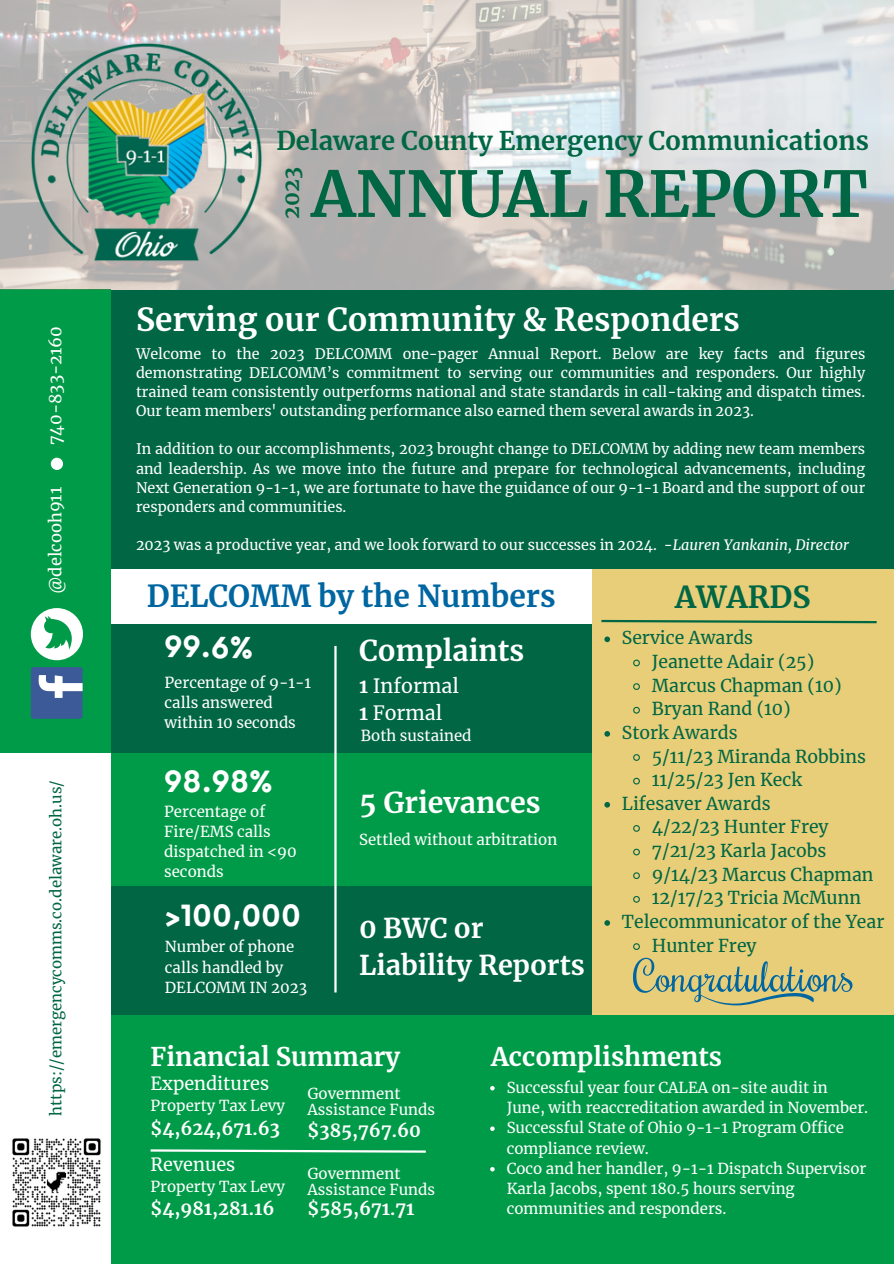
<style>
.page{position:relative;width:894px;height:1264px;background:#fff}
.page>*{position:absolute;margin:0;border:0;box-sizing:border-box;transform-origin:0 0}
.t1{font:700 63px "Merriweather";color:#006643}
.t2{font:700 31.5px "Merriweather";color:#fff}
.t3{font:700 30px "Merriweather";color:#0066a1}
.t4{font:700 30px "Merriweather";color:#006643}
.t5{font:700 28.5px "Merriweather";color:#fff}
.t6{font:700 28.5px "Nourd";color:#fff}
.t7{font:700 27px/37.2px "Merriweather";color:#fff}
.t8{font:700 25.5px "Merriweather";color:#006643}
.t9{font:700 25.5px "Merriweather";color:#fff}
.t10{font:700 21.3px "Merriweather";color:#006643}
.t11{font:19.5px/27px "Merriweather";color:#fff}
.t12{font:700 18px "Merriweather";color:#fff}
.t13{font:18px "Merriweather";color:#fff}
.t14{font:17.55px "Merriweather";color:#006643}
.t15{font:16.5px "Merriweather";color:#fff}
.t16{font:15px/20.2px "Merriweather";color:#fff}
.t17{font:15px "Merriweather";color:#006643}
.t18{font:14.4px/19.2px "Merriweather";color:#fff;text-align:justify}
.s1{font-style:italic}
.s2{font-weight:700}
</style>
<div class="page">
<div style="left:0;top:0;width:893px;height:1263px;background:#006643"></div>
<div style="left:110px;top:752px;width:776px;height:133px;background:#009b48"></div>
<div style="left:110px;top:1014px;width:783px;height:249px;background:#009b48"></div>
<div style="left:110px;top:569px;width:783px;height:54px;background:#fff"></div>
<div style="left:0;top:752px;width:110px;height:511px;background:#fff"></div>
<div style="left:0;top:289px;width:110px;height:463px;background:#009b48"></div>
<svg style="left:150px;top:1149px;width:276px;height:4px"></svg>
<div style="left:51px;top:457px;width:12px;height:13px;background:#fff;border-radius:50%"></div>
<img style="left:0;top:0;width:893px;height:289px">
<img style="left:0;top:12px;width:292px;height:293px">
<hr style="left:334px;top:646px;width:2px;height:346px;background:#fff">
<div style="left:31px;top:667px;width:52px;height:51px;background:#3d5a98;border-radius:3px"></div>
<svg style="left:39px;top:675px;width:44px;height:23px"></svg>
<svg style="left:31px;top:608px;width:52px;height:52px"></svg>
<div style="left:592px;top:569px;width:301px;height:445px;background:#e8ce79"></div>
<svg style="left:633px;top:957px;width:219px;height:48px"></svg>
<img style="left:12px;top:1138px;width:89px;height:89px">
<svg style="left:490px;top:1086px;width:4px;height:4px"></svg>
<svg style="left:490px;top:1126px;width:4px;height:4px"></svg>
<svg style="left:490px;top:1167px;width:4px;height:4px"></svg>
<svg style="left:604px;top:636px;width:6px;height:6px"></svg>
<svg style="left:633px;top:659px;width:7px;height:8px"></svg>
<svg style="left:633px;top:683px;width:7px;height:7px"></svg>
<svg style="left:633px;top:706px;width:7px;height:8px"></svg>
<svg style="left:604px;top:731px;width:6px;height:5px"></svg>
<svg style="left:633px;top:754px;width:7px;height:7px"></svg>
<svg style="left:633px;top:777px;width:7px;height:8px"></svg>
<svg style="left:604px;top:802px;width:6px;height:5px"></svg>
<svg style="left:633px;top:825px;width:7px;height:7px"></svg>
<svg style="left:633px;top:848px;width:7px;height:8px"></svg>
<svg style="left:633px;top:872px;width:7px;height:7px"></svg>
<svg style="left:633px;top:896px;width:7px;height:7px"></svg>
<svg style="left:604px;top:920px;width:6px;height:5px"></svg>
<svg style="left:633px;top:943px;width:7px;height:7px"></svg>
<svg style="left:601px;top:619px;width:276px;height:5px"></svg>
<p class="t15" style="left:45px;top:445px;width:121px;rotate:-90deg">740-833-2160</p>
<h3 class="t15" style="left:45px;top:594px;width:109px;rotate:-90deg">@delcooh911</h3>
<p class="t17" style="left:47px;top:1115px;width:337px;rotate:-90deg">https://emergencycomms.co.delaware.oh.us/</p>
<p class="t8" style="left:276px;top:125px;width:593px">Delaware County Emergency Communications</p>
<p class="t10" style="left:278px;top:219px;width:53px;rotate:-90deg">2023</p>
<h1 class="t1" style="left:311px;top:155px;width:557px">ANNUAL REPORT</h1>
<p class="t2" style="left:136px;top:300px;width:605px">Serving our Community &amp; Responders</p>
<p class="t18" style="left:136px;top:344px;width:730px">Welcome to the 2023 DELCOMM one-pager Annual Report. Below are key facts and figures demonstrating DELCOMM’s commitment to serving our communities and responders. Our highly trained team consistently outperforms national and state standards in call-taking and dispatch times.<br>Our team members' outstanding performance also earned them several awards in 2023.</p>
<p class="t18" style="left:136px;top:440px;width:730px">In addition to our accomplishments, 2023 brought change to DELCOMM by adding new team members and leadership. As we move into the future and prepare for technological advancements, including Next Generation 9-1-1, we are fortunate to have the guidance of our 9-1-1 Board and the support of our responders and communities.</p>
<p class="t18" style="left:136px;top:535px;width:714px">2023 was a productive year, and we look forward to our successes in 2024. -<span class="s1">Lauren Yankanin, Director</span></p>
<h3 class="t3" style="left:147px;top:578px;width:410px">DELCOMM by the Numbers</h3>
<p class="t5" style="left:359px;top:633px;width:167px">Complaints</p>
<p class="t6" style="left:164px;top:628px;width:91px;rotate:1deg">99.6%</p>
<p class="t16" style="left:164px;top:672px;width:148px">Percentage of 9-1-1 calls answered within 10 seconds</p>
<h5 class="t6" style="left:164px;top:763px;width:110px">98.98%</h5>
<p class="t16" style="left:164px;top:801px;width:134px">Percentage of<br>Fire/EMS calls dispatched in &lt;90 seconds</p>
<p class="t6" style="left:165px;top:897px;width:138px">&gt;100,000</p>
<p class="t16" style="left:165px;top:937px;width:144px">Number of phone calls handled by<br>DELCOMM IN 2023</p>
<p class="t11" style="left:359px;top:672px;width:101px"><span class="s2">1</span> Informal<br><span class="s2">1</span> Formal</p>
<p class="t16" style="left:361px;top:725px;width:112px">Both sustained</p>
<p class="t5" style="left:359px;top:785px;width:183px">5 Grievances</p>
<p class="t16" style="left:359px;top:829px;width:200px">Settled without arbitration</p>
<p class="t7" style="left:359px;top:909px;width:227px">0 BWC or<br>Liability Reports</p>
<p class="t4" style="left:675px;top:578px;width:137px">AWARDS</p>
<h3 class="t14" style="left:621px;top:627px;width:133px">Service Awards</h3>
<h4 class="t14" style="left:651px;top:650px;width:164px">Jeanette Adair (25)</h4>
<p class="t14" style="left:651px;top:674px;width:191px">Marcus Chapman (10)</p>
<h4 class="t14" style="left:651px;top:698px;width:140px">Bryan Rand (10)</h4>
<p class="t14" style="left:621px;top:721px;width:117px">Stork Awards</p>
<p class="t14" style="left:651px;top:745px;width:215px">5/11/23 Miranda Robbins</p>
<p class="t14" style="left:651px;top:769px;width:151px">11/25/23 Jen Keck</p>
<p class="t14" style="left:621px;top:792px;width:150px">Lifesaver Awards</p>
<p class="t14" style="left:651px;top:816px;width:178px">4/22/23 Hunter Frey</p>
<p class="t14" style="left:651px;top:839px;width:176px">7/21/23 Karla Jacobs</p>
<p class="t14" style="left:651px;top:863px;width:223px">9/14/23 Marcus Chapman</p>
<p class="t14" style="left:651px;top:887px;width:211px">12/17/23 Tricia McMunn</p>
<p class="t14" style="left:621px;top:910px;width:264px">Telecommunicator of the Year</p>
<p class="t14" style="left:651px;top:934px;width:106px">Hunter Frey</p>
<h3 class="t9" style="left:150px;top:1041px;width:251px">Financial Summary</h3>
<p class="t16" style="left:150px;top:1095px;width:136px">Property Tax Levy</p>
<h3 class="t13" style="left:150px;top:1072px;width:120px">Expenditures</h3>
<p class="t16" style="left:307px;top:1083px;width:94px">Government</p>
<p class="t16" style="left:307px;top:1099px;width:129px">Assistance Funds</p>
<h3 class="t12" style="left:150px;top:1117px;width:131px">$4,624,671.63</h3>
<h2 class="t12" style="left:307px;top:1119px;width:115px">$385,767.60</h2>
<h3 class="t13" style="left:150px;top:1153px;width:86px">Revenues</h3>
<h6 class="t16" style="left:150px;top:1176px;width:136px">Property Tax Levy</h6>
<p class="t12" style="left:150px;top:1197px;width:125px">$4,981,281.16</p>
<p class="t16" style="left:307px;top:1163px;width:94px">Government</p>
<p class="t16" style="left:307px;top:1179px;width:129px">Assistance Funds</p>
<p class="t12" style="left:307px;top:1197px;width:108px">$585,671.71</p>
<p class="t9" style="left:491px;top:1041px;width:233px">Accomplishments</p>
<p class="t16" style="left:506px;top:1077px;width:363px">Successful year four CALEA on-site audit in<br>June, with reaccreditation awarded in November.</p>
<p class="t16" style="left:506px;top:1117px;width:339px">Successful State of Ohio 9-1-1 Program Office compliance review.</p>
<p class="t16" style="left:506px;top:1158px;width:361px">Coco and her handler, 9-1-1 Dispatch Supervisor<br>Karla Jacobs, spent 180.5 hours serving communities and responders.</p>
</div>
